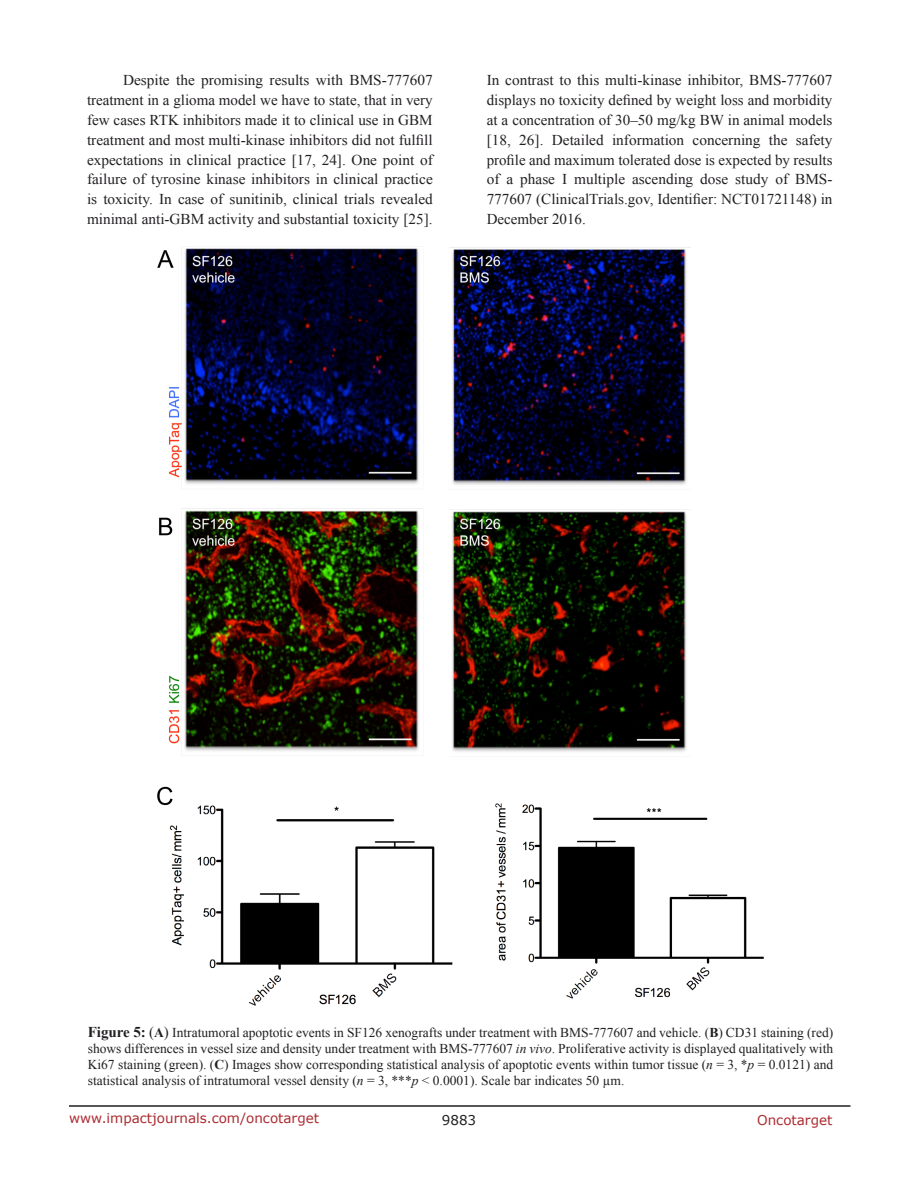
<style>
.page{position:relative;width:918px;height:1188px;background:#fff}
.page>*{position:absolute;margin:0;border:0;box-sizing:border-box;transform-origin:0 0}
.BodyText{font:15px/19.8px "Times New Roman";color:#221f22;text-align:justify}
.FigureText{font:13.5px/16.2px "Times New Roman";color:#221f22;text-align:justify}
.t1{font:13.5px "Verdana";color:#ac2b31}
.t2{font:13.5px "Verdana";color:#221f22}
.s1{font-weight:700;font-size:15px}
.s2{font-size:15px}
.s3{font-weight:700}
.s4{font-style:italic}
</style>
<div class="page">
<hr style="left:69px;top:1105px;width:781px;height:2px;background:#231f20">
<img style="left:157px;top:247px;width:607px;height:758px">
<p class="BodyText" style="left:87px;top:70px;width:347px;text-indent:36px">Despite the promising results with BMS-777607 treatment in a glioma model we have to state, that in very few cases RTK inhibitors made it to clinical use in GBM treatment and most multi-kinase inhibitors did not fulfill expectations in clinical practice [17, 24]. One point of failure of tyrosine kinase inhibitors in clinical practice is toxicity. In case of sunitinib, clinical trials revealed minimal anti-GBM activity and substantial toxicity [25].</p>
<p class="BodyText" style="left:487px;top:70px;width:347px">In contrast to this multi-kinase inhibitor, BMS-777607 displays no toxicity defined by weight loss and morbidity at a concentration of 30–50 mg/kg BW in animal models [18, 26]. Detailed information concerning the safety profile and maximum tolerated dose is expected by results of a phase I multiple ascending dose study of BMS-777607 (ClinicalTrials.gov, Identifier: NCT01721148) in December 2016.</p>
<p class="FigureText" style="left:88px;top:1024px;width:747px"><span class="s1">Figure 5:</span> <span class="s2">(</span><span class="s3">A</span><span class="s2">)</span> Intratumoral apoptotic events in SF126 xenografts under treatment with BMS-777607 and vehicle. (<span class="s3">B</span>) CD31 staining (red) shows differences in vessel size and density under treatment with BMS-777607 <span class="s4">in vivo</span>. Proliferative activity is displayed qualitatively with Ki67 staining (green). (<span class="s3">C</span>) Images show corresponding statistical analysis of apoptotic events within tumor tissue (<span class="s4">n</span> = 3, *<span class="s4">p</span> = 0.0121) and statistical analysis of intratumoral vessel density (<span class="s4">n</span> = 3, ***<span class="s4">p</span> &lt; 0.0001). Scale bar indicates 50 µm.</p>
<p class="t1" style="left:69px;top:1109px;width:252px">www.impactjournals.com/oncotarget</p>
<p class="t2" style="left:442px;top:1111px;width:36px">9883</p>
<p class="t1" style="left:757px;top:1111px;width:77px">Oncotarget</p>
</div>
